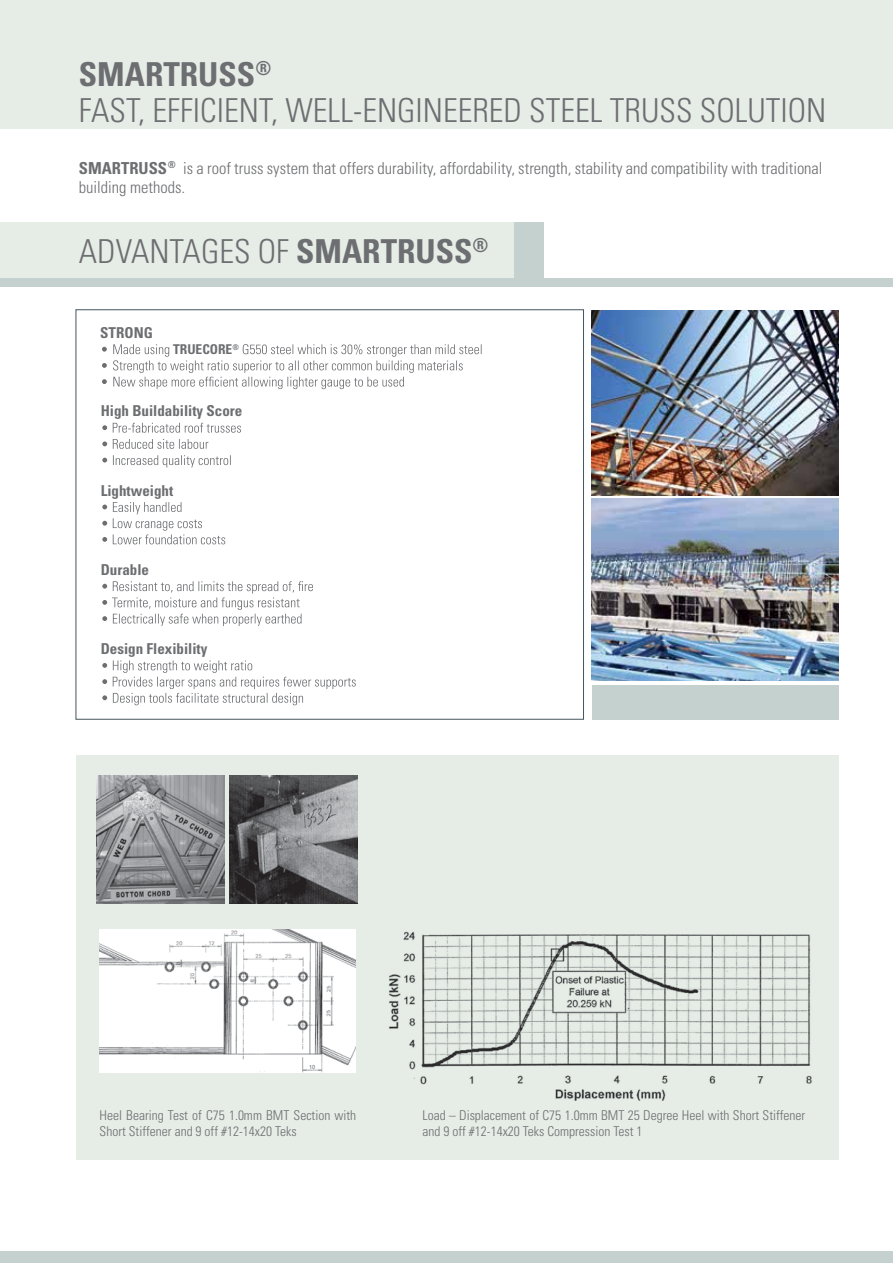
<style>
.page{position:relative;width:893px;height:1263px;background:#fff}
.page>*{position:absolute;margin:0;border:0;box-sizing:border-box;transform-origin:0 0}
.t1{font:300 condensed 33px/36px "Univers";color:#6d6e71}
.t2{font:300 condensed 16.5px/19.8px "Univers";color:#6d6e71}
.t3{font:700 condensed 15px "Univers";color:#6d6e71}
.t4{font:300 condensed 13.5px/16.2px "Univers";color:#6d6e71}
.t5{font:700 condensed 13.5px "Univers";color:#6d6e71}
.s1{font-weight:700}
</style>
<div class="page">
<div style="left:76px;top:755px;width:762px;height:405px;background:#e6ece6"></div>
<img style="left:592px;top:310px;width:246px;height:186px">
<img style="left:592px;top:498px;width:246px;height:183px">
<img style="left:97px;top:776px;width:127px;height:127px">
<img style="left:230px;top:776px;width:127px;height:127px">
<img style="left:100px;top:929px;width:256px;height:144px">
<img style="left:389px;top:931px;width:423px;height:169px">
<div style="left:592px;top:685px;width:246px;height:34px;background:#c5d1cf"></div>
<div style="left:0;top:1251px;width:892px;height:12px;background:#c5d1cf"></div>
<div style="left:0;top:0;width:892px;height:129px;background:#e6ece6"></div>
<div style="left:0;top:278px;width:892px;height:9px;background:#c5d1cf"></div>
<div style="left:0;top:222px;width:517px;height:56px;background:#e6ece6"></div>
<div style="left:514px;top:222px;width:30px;height:56px;background:#c5d1cf"></div>
<svg style="left:102px;top:344px;width:379px;height:45px"></svg>
<svg style="left:102px;top:502px;width:123px;height:42px"></svg>
<svg style="left:102px;top:423px;width:139px;height:10px"></svg>
<svg style="left:102px;top:439px;width:106px;height:10px"></svg>
<svg style="left:102px;top:455px;width:129px;height:12px"></svg>
<svg style="left:102px;top:581px;width:211px;height:45px"></svg>
<svg style="left:102px;top:660px;width:254px;height:45px"></svg>
<h1 class="t1" style="left:79px;top:59px;width:749px"><span class="s1">SMARTRUSS</span><sup>®<br></sup>FAST, EFFICIENT, WELL-ENGINEERED STEEL TRUSS SOLUTION</h1>
<p class="t2" style="left:79px;top:159px;width:745px"><span class="s1">SMARTRUSS</span><sup>®</sup> is a roof truss system that offers durability, affordability, strength, stability and compatibility with traditional building methods.</p>
<h1 class="t1" style="left:79px;top:236px;width:411px">ADVANTAGES OF <span class="s1">SMARTRUSS</span><sup>®</sup></h1>
<p class="t3" style="left:100px;top:326px;width:54px">STRONG</p>
<p class="t5" style="left:173px;top:344px;width:67px">TRUECORE<sup>®</sup></p>
<p class="t3" style="left:101px;top:405px;width:143px">High Buildability Score</p>
<p class="t3" style="left:101px;top:484px;width:74px">Lightweight</p>
<p class="t3" style="left:101px;top:563px;width:50px">Durable</p>
<p class="t3" style="left:101px;top:642px;width:108px">Design Flexibility</p>
<p class="t4" style="left:100px;top:1108px;width:258px">Heel Bearing Test of C75 1.0mm BMT Section with<br>Short Stiffener and 9 off #12-14x20 Teks</p>
<p class="t4" style="left:422px;top:1108px;width:384px">Load – Displacement of C75 1.0mm BMT 25 Degree Heel with Short Stiffener and 9 off #12-14x20 Teks Compression Test 1</p>
</div>
